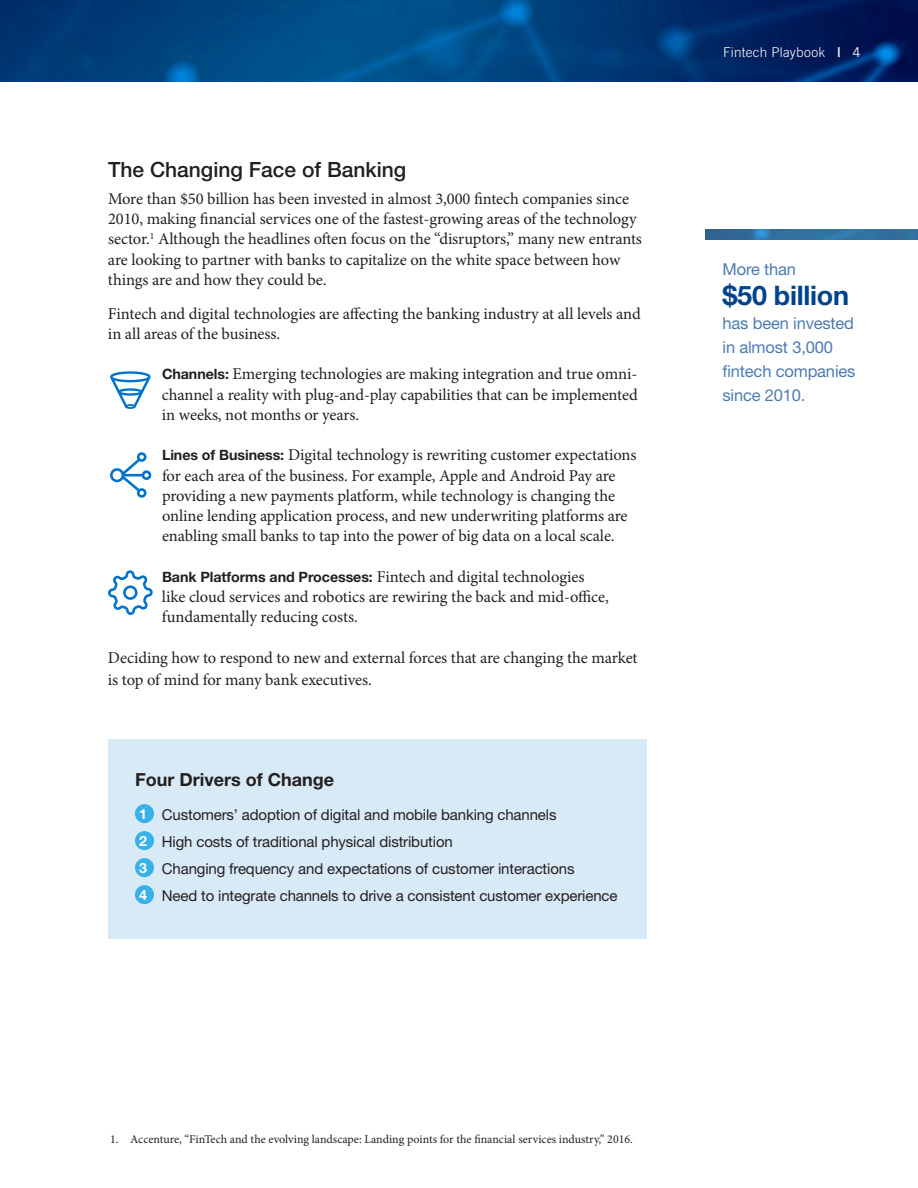
<style>
.page{position:relative;width:918px;height:1188px;background:#fff}
.page>*{position:absolute;margin:0;border:0;box-sizing:border-box;transform-origin:0 0}
.t1{font:700 27px "Helvetica Neue LT Std";letter-spacing:-.01em;color:#00438d}
.t2{font:500 21px "Helvetica Neue LT Std";color:#231f20}
.t3{font:700 18px "Helvetica Neue LT Std";color:#231f20}
.t4{font:16.5px/20.2px "Minion Pro";letter-spacing:-.005em;color:#231f20}
.t5{font:16.5px/24px "Helvetica Neue LT Std";letter-spacing:-.01em;color:#4d7baf}
.t6{font:15px/27px "Helvetica Neue LT Std";letter-spacing:-.01em;color:#231f20}
.t7{font:300 13.5px "Trade Gothic LT Std";letter-spacing:.015em;color:#fff}
.t8{font:12px "Minion Pro";color:#231f20}
.s1{font-family:"Helvetica Neue LT Std";font-weight:700;font-size:14.25px}
.s2{font-weight:700;font-size:14.25px;color:#fff}
.s3{font-family:"Trade Gothic LT Std Bd 2";font-weight:400}
.s4{font-weight:400}
</style>
<div class="page">
<img style="left:0;top:0;width:918px;height:82px">
<svg style="left:110px;top:371px;width:41px;height:38px"></svg>
<svg style="left:110px;top:452px;width:41px;height:46px"></svg>
<svg style="left:108px;top:570px;width:45px;height:45px"></svg>
<img style="left:705px;top:230px;width:213px;height:9px">
<div style="left:108px;top:740px;width:539px;height:199px;background:#d9eaf7"></div>
<div style="left:135px;top:804px;width:19px;height:19px;background:#37b1e7;border-radius:50%"></div>
<div style="left:135px;top:831px;width:19px;height:19px;background:#37b1e7;border-radius:50%"></div>
<div style="left:135px;top:858px;width:19px;height:19px;background:#37b1e7;border-radius:50%"></div>
<div style="left:135px;top:885px;width:19px;height:19px;background:#37b1e7;border-radius:50%"></div>
<p class="t2" style="left:108px;top:157px;width:300px">The Changing Face of Banking</p>
<p class="t4" style="left:108px;top:189px;width:536px">More than $50 billion has been invested in almost 3,000 fintech companies since 2010, making financial services one of the fastest-growing areas of the technology sector.<sup>1</sup> Although the headlines often focus on the “disruptors,” many new entrants are looking to partner with banks to capitalize on the white space between how things are and how they could be.</p>
<p class="t4" style="left:108px;top:303px;width:534px">Fintech and digital technologies are affecting the banking industry at all levels and in all areas of the business.</p>
<p class="t4" style="left:162px;top:364px;width:477px;text-align:justify"><span class="s1">Channels:</span> Emerging technologies are making integration and true omni&shy;channel a reality with plug-and-play capabilities that can be implemented in weeks, not months or years.</p>
<p class="t4" style="left:162px;top:445px;width:476px"><span class="s1">Lines of Business:</span> Digital technology is rewriting customer expectations for each area of the business. For example, Apple and Android Pay are providing a new payments platform, while technology is changing the online lending application process, and new underwriting platforms are enabling small banks to tap into the power of big data on a local scale.</p>
<p class="t4" style="left:162px;top:567px;width:448px"><span class="s1">Bank Platforms and Processes:</span> Fintech and digital technologies like cloud services and robotics are rewiring the back and mid-office, fundamentally reducing costs.</p>
<p class="t4" style="left:108px;top:647px;width:531px;line-height:21.6px">Deciding how to respond to new and external forces that are changing the market is top of mind for many bank executives.</p>
<p class="t3" style="left:135px;top:769px;width:201px">Four Drivers of Change</p>
<p class="t6" style="left:139px;top:801px;width:480px"><span class="s2">1</span> Customers’ adoption of digital and mobile banking channels<br><span class="s2">2</span> High costs of traditional physical distribution<br><span class="s2">3</span> Changing frequency and expectations of customer interactions<br><span class="s2">4</span> Need to integrate channels to drive a consistent customer experience</p>
<p class="t7" style="left:723px;top:44px;width:139px">Fintech Playbook <span class="s3">|</span> <span class="s4">4</span></p>
<p class="t5" style="left:723px;top:257px;width:75px">More than</p>
<h1 class="t1" style="left:723px;top:278px;width:128px">$50 billion</h1>
<p class="t5" style="left:723px;top:311px;width:134px">has been invested in almost 3,000 fintech companies since 2010.</p>
<p class="t8" style="left:110px;top:1131px;width:525px">1. Accenture, “FinTech and the evolving landscape: Landing points for the financial services industry,” 2016.</p>
</div>
